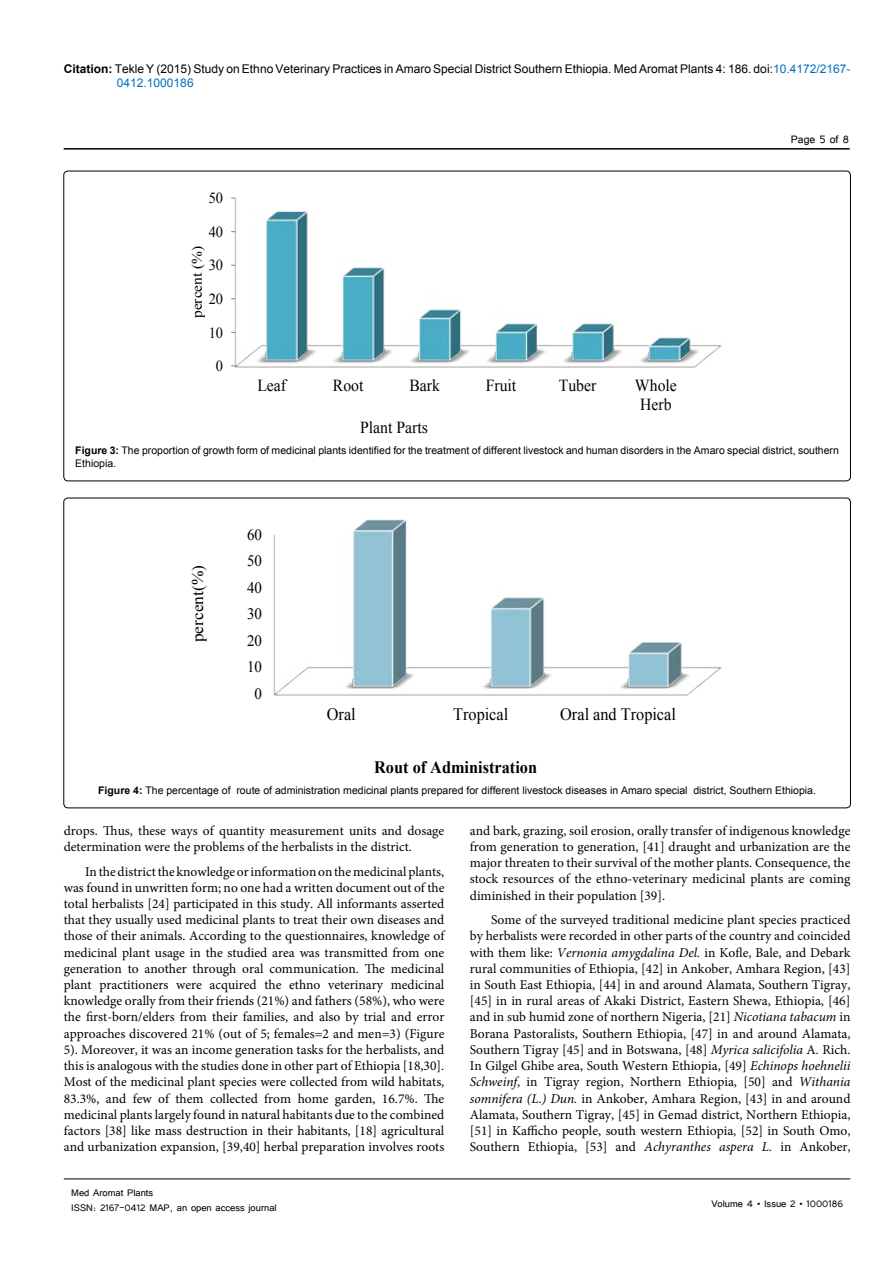
<style>
.page{position:relative;width:893px;height:1263px;background:#fff}
.page>*{position:absolute;margin:0;border:0;box-sizing:border-box;transform-origin:0 0}
.t1{font:17.4px "Times New Roman";color:#000;scale:.93 1}
.t2{font:700 17.4px "Times New Roman";color:#000;scale:.93 1}
.t3{font:16.8px/19.4px "Times New Roman";color:#000;text-align:center;scale:.93 1}
.t4{font:16.35px "Times New Roman";color:#000;scale:1.07 1}
.t5{font:15.9px "Times New Roman";color:#000;scale:.93 1}
.t6{font:15.45px "Times New Roman";color:#000;scale:.93 1}
.t7{font:14.4px "Times New Roman";color:#000;scale:1.07 1}
.t8{font:13.5px/16.2px "Minion Pro";color:#000;text-align:justify}
.t9{font:13.5px "Tunga";color:#000}
.t10{font:12px/14.4px "Arial";color:#000}
.t11{font:12px/14.4px "Tunga";color:#000}
.t12{font:10.5px/12.6px "Arial";color:#000}
.s1{font-weight:700}
.s2{color:#0072bc}
.s3{font-style:italic}
</style>
<div class="page">
<hr style="left:64px;top:148px;width:786px;height:2px;background:#000">
<hr style="left:64px;top:1179px;width:786px;height:1px;background:#000">
<img style="left:233px;top:197px;width:489px;height:171px">
<img style="left:273px;top:519px;width:449px;height:177px">
<p class="t10" style="left:117px;top:61px;width:735px;text-indent:-53px"><span class="s1">Citation:</span> Tekle Y (2015) Study on Ethno Veterinary Practices in Amaro Special District Southern Ethiopia. Med Aromat Plants 4: 186. doi:<span class="s2">10.4172/2167-<br>0412.1000186</span></p>
<p class="t6" style="left:209px;top:188px;width:17px">50</p>
<p class="t6" style="left:209px;top:221px;width:17px">40</p>
<p class="t7" style="left:187px;top:318px;width:69px;rotate:-90deg">percent (%)</p>
<p class="t6" style="left:209px;top:255px;width:17px">30</p>
<p class="t6" style="left:209px;top:288px;width:17px">20</p>
<p class="t6" style="left:209px;top:322px;width:17px">10</p>
<p class="t6" style="left:216px;top:355px;width:9px">0</p>
<p class="t3" style="left:257px;top:375px;width:32px">Leaf</p>
<p class="t3" style="left:333px;top:375px;width:34px">Root</p>
<p class="t3" style="left:409px;top:375px;width:34px">Bark</p>
<p class="t3" style="left:486px;top:375px;width:34px">Fruit</p>
<p class="t3" style="left:559px;top:375px;width:42px">Tuber</p>
<p class="t3" style="left:635px;top:375px;width:47px">Whole<br>Herb</p>
<p class="t9" style="left:791px;top:131px;width:60px">Page 5 of 8</p>
<p class="t3" style="left:360px;top:417px;width:74px">Plant Parts</p>
<p class="t12" style="left:75px;top:444px;width:765px"><span class="s1">Figure 3:</span> The proportion of growth form of medicinal plants identified for the treatment of different livestock and human disorders in the Amaro special district, southern<br>Ethiopia.</p>
<p class="t4" style="left:187px;top:642px;width:74px;rotate:-90deg">percent(%)</p>
<p class="t5" style="left:247px;top:523px;width:18px">60</p>
<p class="t5" style="left:247px;top:550px;width:18px">50</p>
<p class="t5" style="left:247px;top:577px;width:18px">40</p>
<p class="t5" style="left:247px;top:603px;width:18px">30</p>
<p class="t5" style="left:247px;top:630px;width:18px">20</p>
<p class="t5" style="left:247px;top:656px;width:18px">10</p>
<p class="t5" style="left:254px;top:683px;width:10px">0</p>
<p class="t1" style="left:327px;top:702px;width:33px">Oral</p>
<p class="t1" style="left:453px;top:702px;width:61px">Tropical</p>
<p class="t1" style="left:560px;top:702px;width:126px">Oral and Tropical</p>
<p class="t2" style="left:374px;top:755px;width:177px">Rout of Administration</p>
<p class="t12" style="left:98px;top:784px;width:719px"><span class="s1">Figure 4:</span> The percentage of route of administration medicinal plants prepared for different livestock diseases in Amaro special district, Southern Ethiopia.</p>
<p class="t8" style="left:64px;top:822px;width:382px">drops. Thus, these ways of quantity measurement units and dosage determination were the problems of the herbalists in the district.</p>
<p class="t8" style="left:64px;top:863px;width:382px;text-indent:21px">In the district the knowledge or information on the medicinal plants, was found in unwritten form; no one had a written document out of the total herbalists [24] participated in this study. All informants asserted that they usually used medicinal plants to treat their own diseases and those of their animals. According to the questionnaires, knowledge of medicinal plant usage in the studied area was transmitted from one generation to another through oral communication. The medicinal plant practitioners were acquired the ethno veterinary medicinal knowledge orally from their friends (21%) and fathers (58%), who were the first-born/elders from their families, and also by trial and error approaches discovered 21% (out of 5; females=2 and men=3) (Figure 5). Moreover, it was an income generation tasks for the herbalists, and this is analogous with the studies done in other part of Ethiopia [18,30].<br>Most of the medicinal plant species were collected from wild habitats, 83.3%, and few of them collected from home garden, 16.7%. The medicinal plants largely found in natural habitants due to the combined factors [38] like mass destruction in their habitants, [18] agricultural and urbanization expansion, [39,40] herbal preparation involves roots</p>
<p class="t11" style="left:71px;top:1185px;width:207px">Med Aromat Plants<br>ISSN: 2167-0412 MAP, an open access journal</p>
<p class="t8" style="left:470px;top:822px;width:382px">and bark, grazing, soil erosion, orally transfer of indigenous knowledge from generation to generation, [41] draught and urbanization are the major threaten to their survival of the mother plants. Consequence, the stock resources of the ethno-veterinary medicinal plants are coming diminished in their population [39].</p>
<p class="t8" style="left:470px;top:912px;width:382px;text-indent:21px">Some of the surveyed traditional medicine plant species practiced by herbalists were recorded in other parts of the country and coincided with them like: <span class="s3">Vernonia amygdalina Del.</span> in Kofle, Bale, and Debark rural communities of Ethiopia, [42] in Ankober, Amhara Region, [43] in South East Ethiopia, [44] in and around Alamata, Southern Tigray, [45] in in rural areas of Akaki District, Eastern Shewa, Ethiopia, [46] and in sub humid zone of northern Nigeria, [21] <span class="s3">Nicotiana tabacum</span> in Borana Pastoralists, Southern Ethiopia, [47] in and around Alamata, Southern Tigray [45] and in Botswana, [48] <span class="s3">Myrica salicifolia</span> A. Rich.<br>In Gilgel Ghibe area, South Western Ethiopia, [49] <span class="s3">Echinops hoehnelii Schweinf</span>, in Tigray region, Northern Ethiopia, [50] and <span class="s3">Withania somnifera (L.) Dun.</span> in Ankober, Amhara Region, [43] in and around Alamata, Southern Tigray, [45] in Gemad district, Northern Ethiopia, [51] in Kafficho people, south western Ethiopia, [52] in South Omo, Southern Ethiopia, [53] and <span class="s3">Achyranthes aspera L.</span> in Ankober,</p>
<p class="t11" style="left:711px;top:1195px;width:133px">Volume 4 • Issue 2 • 1000186</p>
</div>
